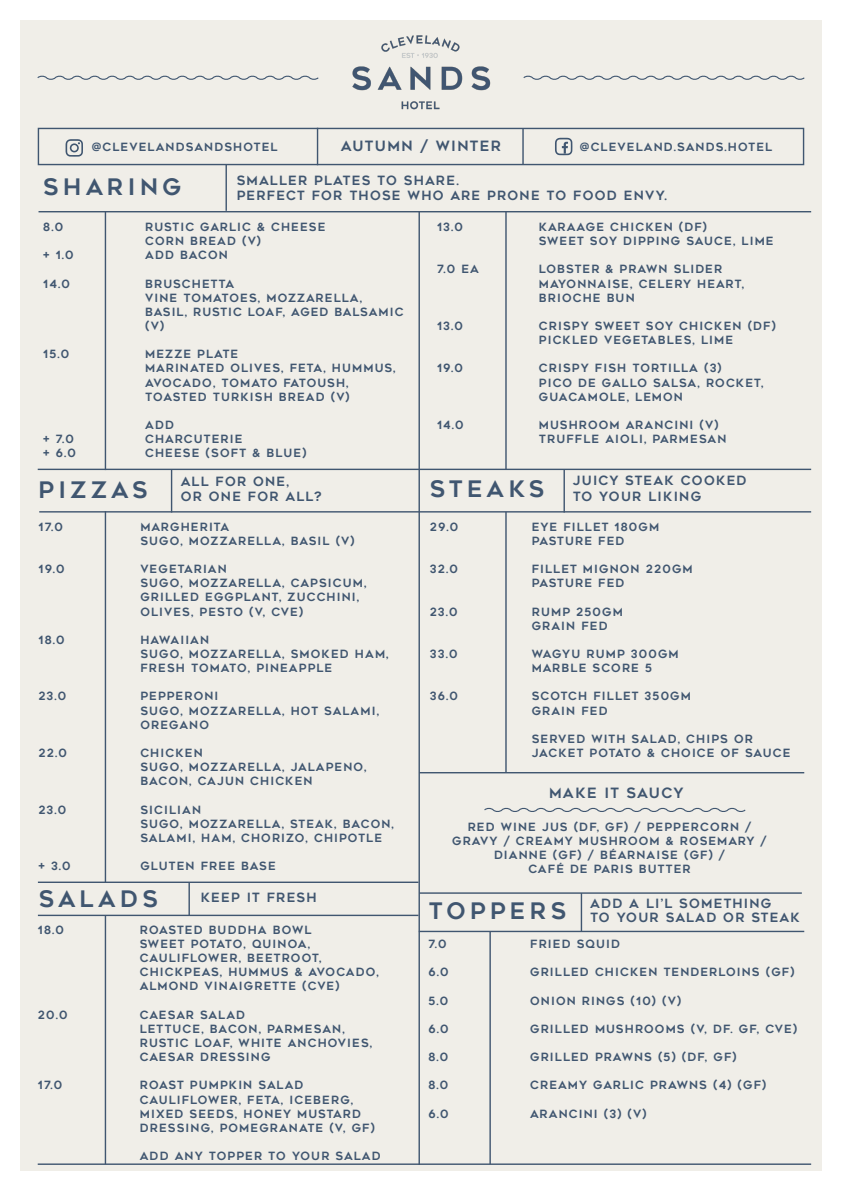
<style>
.page{position:relative;width:842px;height:1191px;background:#fff}
.page>*{position:absolute;margin:0;border:0;box-sizing:border-box;transform-origin:0 0}
.t1{font:22.6px "Geometos";letter-spacing:.2em;color:#405670}
.t2{font:14.1px "Geometos";letter-spacing:.1em;color:#405670}
.t3{font:14.1px "Geometos";letter-spacing:.08em;color:#405670}
.t4{font:12.7px "Geometos";letter-spacing:.1em;color:#405670}
.t5{font:11.3px/14.1px "Geometos";letter-spacing:.1em;color:#405670}
</style>
<div class="page">
<div style="left:20px;top:20px;width:802px;height:1151px;background:#f0eee8"></div>
<svg style="left:37px;top:75px;width:282px;height:5px"></svg>
<svg style="left:523px;top:75px;width:282px;height:5px"></svg>
<img style="left:352px;top:35px;width:138px;height:74px">
<svg style="left:555px;top:138px;width:17px;height:17px"></svg>
<svg style="left:66px;top:139px;width:17px;height:18px"></svg>
<hr style="left:39px;top:511px;width:772px;height:1px;background:#405670">
<hr style="left:171px;top:469px;width:1px;height:43px;background:#405670">
<hr style="left:563px;top:469px;width:2px;height:43px;background:#405670">
<hr style="left:105px;top:511px;width:1px;height:371px;background:#405670">
<hr style="left:188px;top:883px;width:2px;height:32px;background:#405670">
<hr style="left:38px;top:914px;width:380px;height:2px;background:#405670">
<hr style="left:105px;top:915px;width:1px;height:249px;background:#405670">
<hr style="left:419px;top:772px;width:385px;height:1px;background:#405670">
<hr style="left:38px;top:881px;width:380px;height:2px;background:#405670">
<hr style="left:581px;top:893px;width:1px;height:38px;background:#405670">
<hr style="left:419px;top:930px;width:385px;height:2px;background:#405670">
<hr style="left:489px;top:931px;width:2px;height:233px;background:#405670">
<hr style="left:419px;top:892px;width:383px;height:1px;background:#405670">
<hr style="left:38px;top:1163px;width:773px;height:1px;background:#405670">
<div style="left:38px;top:128px;width:766px;height:37px;border:1px solid #405670"></div>
<hr style="left:317px;top:128px;width:1px;height:37px;background:#405670">
<hr style="left:522px;top:128px;width:2px;height:37px;background:#405670">
<hr style="left:505px;top:212px;width:2px;height:257px;background:#405670">
<hr style="left:105px;top:212px;width:1px;height:258px;background:#405670">
<hr style="left:39px;top:211px;width:772px;height:1px;background:#405670">
<hr style="left:225px;top:165px;width:2px;height:46px;background:#405670">
<hr style="left:418px;top:212px;width:2px;height:952px;background:#405670">
<hr style="left:38px;top:468px;width:773px;height:2px;background:#405670">
<hr style="left:505px;top:512px;width:2px;height:260px;background:#405670">
<svg style="left:484px;top:807px;width:262px;height:5px"></svg>
<p class="t5" style="left:92px;top:140px;width:187px">@CLEVELANDSANDSHOTEL</p>
<p class="t2" style="left:341px;top:138px;width:162px">AUTUMN / WINTER</p>
<p class="t5" style="left:580px;top:140px;width:194px">@CLEVELAND.SANDS.HOTEL</p>
<p class="t1" style="left:43px;top:174px;width:140px">SHARING</p>
<p class="t4" style="left:237px;top:173px;width:224px">SMALLER PLATES TO SHARE.</p>
<p class="t4" style="left:237px;top:188px;width:432px">PERFECT FOR THOSE WHO ARE PRONE TO FOOD ENVY.</p>
<p class="t5" style="left:43px;top:220px;width:21px">8.0</p>
<p class="t5" style="left:145px;top:220px;width:182px">RUSTIC GARLIC &amp; CHEESE</p>
<p class="t5" style="left:145px;top:234px;width:117px">CORN BREAD (V)</p>
<p class="t5" style="left:43px;top:248px;width:32px">+ 1.0</p>
<p class="t5" style="left:145px;top:248px;width:84px">ADD BACON</p>
<p class="t5" style="left:43px;top:276px;width:28px">14.0</p>
<p class="t5" style="left:145px;top:276px;width:91px">BRUSCHETTA</p>
<p class="t5" style="left:145px;top:290px;width:218px">VINE TOMATOES, MOZZARELLA,</p>
<p class="t5" style="left:145px;top:305px;width:260px">BASIL, RUSTIC LOAF, AGED BALSAMIC (V)</p>
<p class="t5" style="left:43px;top:347px;width:28px">15.0</p>
<p class="t5" style="left:145px;top:347px;width:252px">MEZZE PLATE<br>MARINATED OLIVES, FETA, HUMMUS,<br>AVOCADO, TOMATO FATOUSH,</p>
<p class="t5" style="left:145px;top:389px;width:206px">TOASTED TURKISH BREAD (V)</p>
<p class="t5" style="left:145px;top:418px;width:30px">ADD</p>
<p class="t5" style="left:43px;top:432px;width:32px">+ 7.0</p>
<p class="t5" style="left:145px;top:432px;width:99px">CHARCUTERIE</p>
<p class="t5" style="left:43px;top:446px;width:34px">+ 6.0</p>
<p class="t5" style="left:145px;top:446px;width:163px">CHEESE (SOFT &amp; BLUE)</p>
<p class="t1" style="left:39px;top:477px;width:111px">PIZZAS</p>
<p class="t4" style="left:181px;top:475px;width:110px">ALL FOR ONE,</p>
<p class="t4" style="left:181px;top:489px;width:142px">OR ONE FOR ALL?</p>
<p class="t5" style="left:39px;top:519px;width:26px">17.0</p>
<p class="t5" style="left:140px;top:519px;width:90px">MARGHERITA</p>
<p class="t5" style="left:140px;top:533px;width:216px">SUGO, MOZZARELLA, BASIL (V)</p>
<p class="t5" style="left:39px;top:562px;width:28px">19.0</p>
<p class="t5" style="left:140px;top:562px;width:88px">VEGETARIAN</p>
<p class="t5" style="left:140px;top:576px;width:228px">SUGO, MOZZARELLA, CAPSICUM,<br>GRILLED EGGPLANT, ZUCCHINI,</p>
<p class="t5" style="left:140px;top:604px;width:164px">OLIVES, PESTO (V, CVE)</p>
<p class="t5" style="left:39px;top:632px;width:28px">18.0</p>
<p class="t5" style="left:140px;top:632px;width:70px">HAWAIIAN</p>
<p class="t5" style="left:140px;top:647px;width:250px">SUGO, MOZZARELLA, SMOKED HAM,<br>FRESH TOMATO, PINEAPPLE</p>
<p class="t5" style="left:39px;top:689px;width:29px">23.0</p>
<p class="t5" style="left:140px;top:689px;width:80px">PEPPERONI</p>
<p class="t5" style="left:140px;top:703px;width:240px">SUGO, MOZZARELLA, HOT SALAMI,<br>OREGANO</p>
<p class="t5" style="left:39px;top:746px;width:30px">22.0</p>
<p class="t5" style="left:140px;top:746px;width:228px">CHICKEN<br>SUGO, MOZZARELLA, JALAPENO,</p>
<p class="t5" style="left:140px;top:774px;width:174px">BACON, CAJUN CHICKEN</p>
<p class="t5" style="left:39px;top:802px;width:29px">23.0</p>
<p class="t5" style="left:140px;top:802px;width:255px">SICILIAN<br>SUGO, MOZZARELLA, STEAK, BACON,<br>SALAMI, HAM, CHORIZO, CHIPOTLE</p>
<p class="t5" style="left:39px;top:859px;width:34px">+ 3.0</p>
<p class="t5" style="left:140px;top:859px;width:137px">GLUTEN FREE BASE</p>
<p class="t1" style="left:39px;top:886px;width:121px">SALADS</p>
<p class="t4" style="left:201px;top:890px;width:118px">KEEP IT FRESH</p>
<p class="t5" style="left:38px;top:922px;width:28px">18.0</p>
<p class="t5" style="left:140px;top:922px;width:173px">ROASTED BUDDHA BOWL</p>
<p class="t5" style="left:140px;top:936px;width:172px">SWEET POTATO, QUINOA,</p>
<p class="t5" style="left:140px;top:951px;width:183px">CAULIFLOWER, BEETROOT,</p>
<p class="t5" style="left:140px;top:965px;width:241px">CHICKPEAS, HUMMUS &amp; AVOCADO,</p>
<p class="t5" style="left:140px;top:979px;width:201px">ALMOND VINAIGRETTE (CVE)</p>
<p class="t5" style="left:38px;top:1007px;width:31px">20.0</p>
<p class="t5" style="left:140px;top:1007px;width:206px">CAESAR SALAD<br>LETTUCE, BACON, PARMESAN,</p>
<p class="t5" style="left:140px;top:1035px;width:234px">RUSTIC LOAF, WHITE ANCHOVIES,<br>CAESAR DRESSING</p>
<p class="t5" style="left:38px;top:1078px;width:26px">17.0</p>
<p class="t5" style="left:140px;top:1078px;width:165px">ROAST PUMPKIN SALAD</p>
<p class="t5" style="left:140px;top:1092px;width:237px">CAULIFLOWER, FETA, ICEBERG,<br>MIXED SEEDS, HONEY MUSTARD<br>DRESSING, POMEGRANATE (V, GF)</p>
<p class="t5" style="left:140px;top:1149px;width:242px">ADD ANY TOPPER TO YOUR SALAD</p>
<p class="t5" style="left:437px;top:220px;width:27px">13.0</p>
<p class="t5" style="left:539px;top:220px;width:236px">KARAAGE CHICKEN (DF)<br>SWEET SOY DIPPING SAUCE, LIME</p>
<p class="t5" style="left:437px;top:262px;width:43px">7.0 EA</p>
<p class="t5" style="left:539px;top:262px;width:185px">LOBSTER &amp; PRAWN SLIDER</p>
<p class="t5" style="left:539px;top:276px;width:207px">MAYONNAISE, CELERY HEART,</p>
<p class="t5" style="left:539px;top:290px;width:97px">BRIOCHE BUN</p>
<p class="t5" style="left:437px;top:319px;width:27px">13.0</p>
<p class="t5" style="left:539px;top:319px;width:238px">CRISPY SWEET SOY CHICKEN (DF)<br>PICKLED VEGETABLES, LIME</p>
<p class="t5" style="left:437px;top:361px;width:28px">19.0</p>
<p class="t5" style="left:539px;top:361px;width:184px">CRISPY FISH TORTILLA (3)</p>
<p class="t5" style="left:539px;top:375px;width:226px">PICO DE GALLO SALSA, ROCKET,<br>GUACAMOLE, LEMON</p>
<p class="t5" style="left:437px;top:418px;width:28px">14.0</p>
<p class="t5" style="left:539px;top:418px;width:181px">MUSHROOM ARANCINI (V)</p>
<p class="t5" style="left:539px;top:432px;width:189px">TRUFFLE AIOLI, PARMESAN</p>
<p class="t4" style="left:573px;top:473px;width:175px">JUICY STEAK COOKED</p>
<p class="t4" style="left:573px;top:489px;width:130px">TO YOUR LIKING</p>
<p class="t1" style="left:430px;top:476px;width:116px">STEAKS</p>
<p class="t5" style="left:430px;top:519px;width:30px">29.0</p>
<p class="t5" style="left:532px;top:519px;width:129px">EYE FILLET 180GM</p>
<p class="t5" style="left:532px;top:533px;width:94px">PASTURE FED</p>
<p class="t5" style="left:430px;top:562px;width:30px">32.0</p>
<p class="t5" style="left:532px;top:562px;width:163px">FILLET MIGNON 220GM<br>PASTURE FED</p>
<p class="t5" style="left:430px;top:604px;width:29px">23.0</p>
<p class="t5" style="left:532px;top:604px;width:93px">RUMP 250GM<br>GRAIN FED</p>
<p class="t5" style="left:430px;top:647px;width:29px">33.0</p>
<p class="t5" style="left:532px;top:647px;width:148px">WAGYU RUMP 300GM<br>MARBLE SCORE 5</p>
<p class="t5" style="left:430px;top:689px;width:30px">36.0</p>
<p class="t5" style="left:532px;top:689px;width:161px">SCOTCH FILLET 350GM<br>GRAIN FED</p>
<p class="t5" style="left:532px;top:731px;width:260px">SERVED WITH SALAD, CHIPS OR<br>JACKET POTATO &amp; CHOICE OF SAUCE</p>
<p class="t3" style="left:549px;top:785px;width:136px">MAKE IT SAUCY</p>
<p class="t5" style="left:468px;top:819px;width:285px">RED WINE JUS (DF, GF) / PEPPERCORN /</p>
<p class="t5" style="left:452px;top:834px;width:316px">GRAVY / CREAMY MUSHROOM &amp; ROSEMARY /</p>
<p class="t5" style="left:494px;top:848px;width:233px">DIANNE (GF) / BÉARNAISE (GF) /</p>
<p class="t5" style="left:528px;top:862px;width:164px">CAFÉ DE PARIS BUTTER</p>
<p class="t4" style="left:590px;top:896px;width:183px">ADD A LI’L SOMETHING</p>
<p class="t1" style="left:428px;top:898px;width:139px">TOPPERS</p>
<p class="t4" style="left:590px;top:910px;width:211px">TO YOUR SALAD OR STEAK</p>
<p class="t5" style="left:428px;top:937px;width:20px">7.0</p>
<p class="t5" style="left:530px;top:937px;width:91px">FRIED SQUID</p>
<p class="t5" style="left:428px;top:965px;width:22px">6.0</p>
<p class="t5" style="left:530px;top:965px;width:266px">GRILLED CHICKEN TENDERLOINS (GF)</p>
<p class="t5" style="left:428px;top:993px;width:21px">5.0</p>
<p class="t5" style="left:530px;top:993px;width:152px">ONION RINGS (10) (V)</p>
<p class="t5" style="left:428px;top:1021px;width:22px">6.0</p>
<p class="t5" style="left:530px;top:1021px;width:268px">GRILLED MUSHROOMS (V, DF. GF, CVE)</p>
<p class="t5" style="left:428px;top:1050px;width:21px">8.0</p>
<p class="t5" style="left:530px;top:1050px;width:208px">GRILLED PRAWNS (5) (DF, GF)</p>
<p class="t5" style="left:428px;top:1078px;width:21px">8.0</p>
<p class="t5" style="left:530px;top:1078px;width:238px">CREAMY GARLIC PRAWNS (4) (GF)</p>
<p class="t5" style="left:428px;top:1106px;width:22px">6.0</p>
<p class="t5" style="left:530px;top:1106px;width:118px">ARANCINI (3) (V)</p>
</div>
